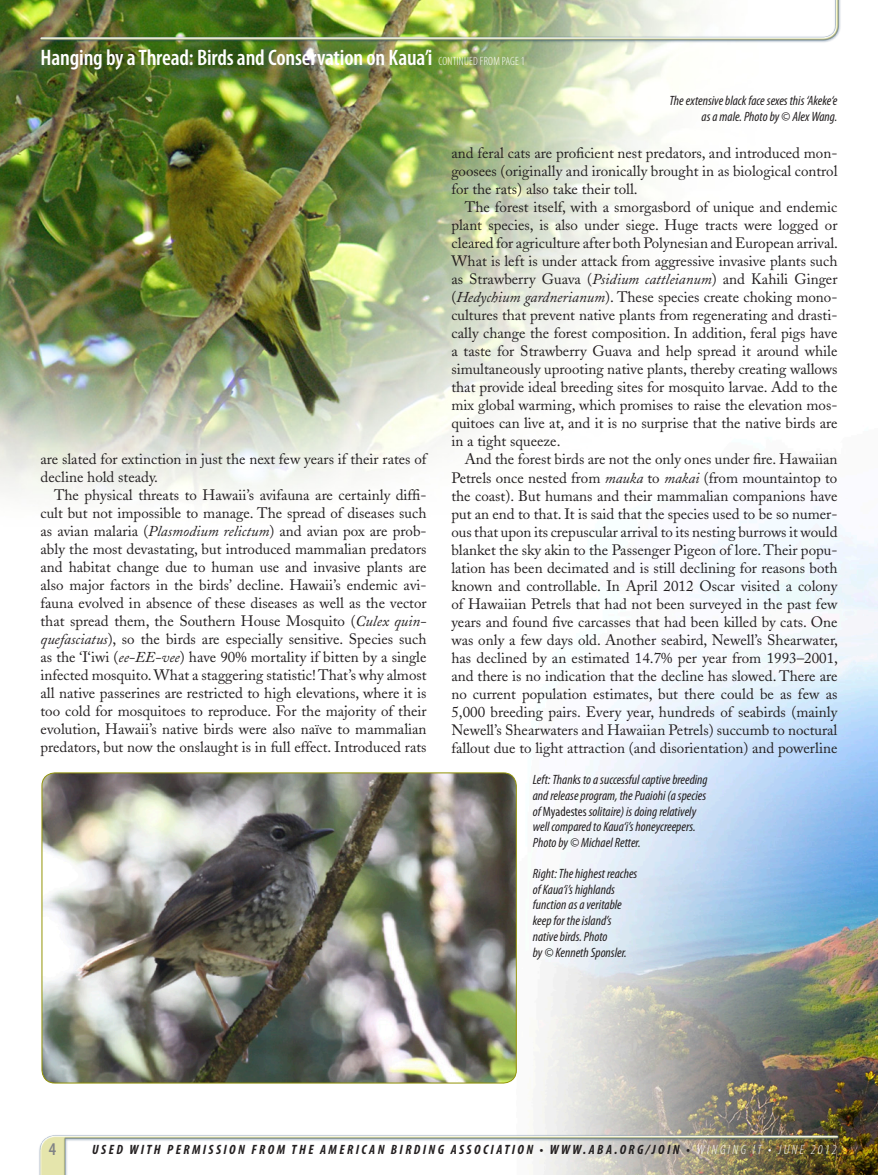
<style>
.page{position:relative;width:878px;height:1175px;background:#fff}
.page>*{position:absolute;margin:0;border:0;box-sizing:border-box;transform-origin:0 0}
.t1{font:600 condensed 22.5px "Myriad Pro";letter-spacing:-.005em;color:#fff}
.t2{font:600 condensed 18px "Myriad Pro";color:#808285}
.t3{font:15px/18px "Adobe Caslon";color:#231f20;text-align:justify}
.t4{font:italic condensed 13.5px/15.8px "Myriad Pro";color:#231f20}
.t5{font:italic 700 condensed 13.5px "Myriad Pro";letter-spacing:.18em;color:#231f20}
.t6{font:italic 300 condensed 13.5px "Myriad Pro";letter-spacing:.18em;color:#fff}
.s1{font-weight:300;font-size:12px}
.s2{font-style:italic}
.s3{font-style:normal}
.s4{font-weight:700;color:#231f20}
</style>
<div class="page">
<img style="left:0;top:0;width:878px;height:1174px">
<img style="left:42px;top:773px;width:474px;height:310px">
<div style="left:42px;top:772px;width:474px;height:311px;border:1px solid #939407;border-radius:13px"></div>
<h1 class="t1" style="left:40px;top:45px;width:486px">Hanging by a Thread: Birds and Conservation on Kaua’i <span class="s1">CONT INUED FROM PAGE 1</span></h1>
<p class="t4" style="left:669px;top:93px;width:169px;text-align:right">The extensive black face sexes this ‘Akeke‘e as a male. Photo by © Alex Wang.</p>
<p class="t3" style="left:40px;top:450px;width:387px">are slated for extinction in just the next few years if their rates of decline hold steady.</p>
<p class="t3" style="left:40px;top:486px;width:387px;text-indent:14px">The physical threats to Hawaii’s avifauna are certainly diffi&shy;cult but not impossible to manage. The spread of diseases such as avian malaria (<span class="s2">Plasmodium relictum</span>) and avian pox are prob&shy;ably the most devastating, but introduced mammalian predators and habitat change due to human use and invasive plants are also major factors in the birds’ decline. Hawaii’s endemic avi&shy;fauna evolved in absence of these diseases as well as the vector that spread them, the Southern House Mosquito (<span class="s2">Culex quin&shy;quefasciatus</span>), so the birds are especially sensitive. Species such as the ‘I‘iwi (<span class="s2">ee-EE-vee</span>) have 90% mortality if bitten by a single infected mosquito. What a staggering statistic! That’s why almost all native passerines are restricted to high elevations, where it is too cold for mosquitoes to reproduce. For the majority of their evolution, Hawaii’s native birds were also naïve to mammalian predators, but now the onslaught is in full effect. Introduced rats</p>
<p class="t3" style="left:451px;top:144px;width:387px">and feral cats are proficient nest predators, and introduced mon&shy;goosees (originally and ironically brought in as biological control for the rats) also take their toll.</p>
<p class="t3" style="left:451px;top:198px;width:388px;text-indent:14px">The forest itself, with a smorgasbord of unique and endemic plant species, is also under siege. Huge tracts were logged or cleared for agriculture after both Polynesian and European arrival.<br>What is left is under attack from aggressive invasive plants such as Strawberry Guava (<span class="s2">Psidium cattleianum</span>) and Kahili Ginger (<span class="s2">Hedychium gardnerianum</span>). These species create choking mono&shy;cultures that prevent native plants from regenerating and drasti&shy;cally change the forest composition. In addition, feral pigs have a taste for Strawberry Guava and help spread it around while simultaneously uprooting native plants, thereby creating wallows that provide ideal breeding sites for mosquito larvae. Add to the mix global warming, which promises to raise the elevation mos&shy;quitoes can live at, and it is no surprise that the native birds are in a tight squeeze.</p>
<p class="t3" style="left:451px;top:450px;width:388px;text-indent:14px">And the forest birds are not the only ones under fire. Hawaiian Petrels once nested from <span class="s2">mauka</span> to <span class="s2">makai</span> (from mountaintop to the coast). But humans and their mammalian companions have put an end to that. It is said that the species used to be so numer&shy;ous that upon its crepuscular arrival to its nesting burrows it would blanket the sky akin to the Passenger Pigeon of lore. Their popu&shy;lation has been decimated and is still declining for reasons both known and controllable. In April 2012 Oscar visited a colony of Hawaiian Petrels that had not been surveyed in the past few years and found five carcasses that had been killed by cats. One was only a few days old. Another seabird, Newell’s Shearwater, has declined by an estimated 14.7% per year from 1993–2001, and there is no indication that the decline has slowed. There are no current population estimates, but there could be as few as 5,000 breeding pairs. Every year, hundreds of seabirds (mainly Newell’s Shearwaters and Hawaiian Petrels) succumb to noctural fallout due to light attraction (and disorientation) and powerline</p>
<p class="t4" style="left:532px;top:772px;width:176px">Left: Thanks to a successful captive breeding and release program, the Puaiohi (a species of <span class="s3">Myadestes</span> solitaire) is doing relatively well compared to Kaua‘i’s honeycreepers.<br>Photo by © Michael Retter.</p>
<p class="t4" style="left:532px;top:865px;width:106px">Right: The highest reaches of Kaua‘i’s highlands function as a veritable keep for the island’s native birds. Photo<br>by © Kenneth Sponsler.</p>
<p class="t2" style="left:49px;top:1139px;width:9px">4</p>
<p class="t5" style="left:92px;top:1141px;width:505px">USED WITH PERMISSION FROM THE AMERICAN BIRDING ASSOCIATION • WWW.ABA</p>
<p class="t6" style="left:614px;top:1141px;width:224px"><span class="s4">.ORG/JOIN •</span> WINGING IT • JUNE 2012</p>
</div>
